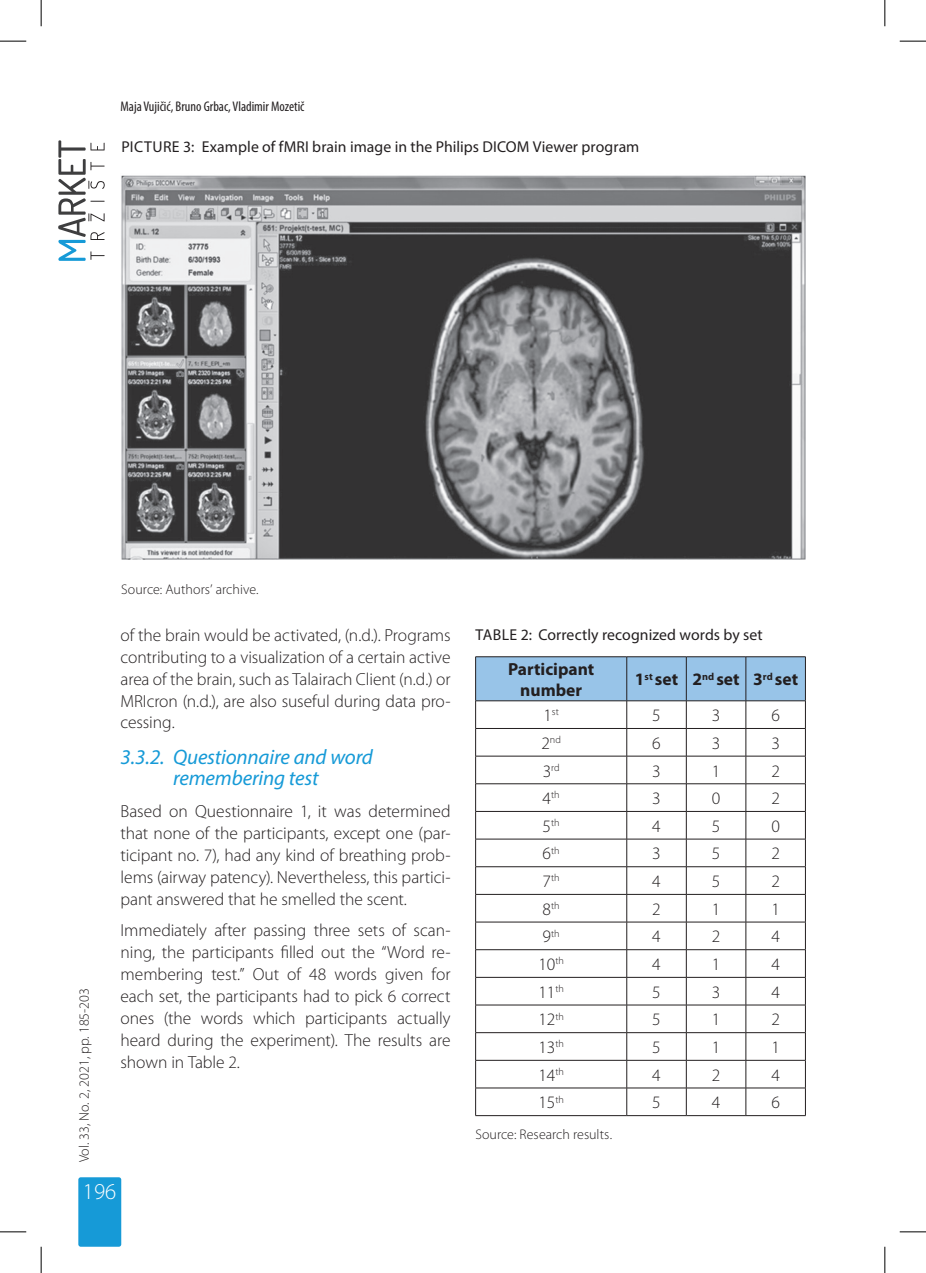
<style>
.page{position:relative;width:926px;height:1273px;background:#fff}
.page>*{position:absolute;margin:0;border:0;box-sizing:border-box;transform-origin:0 0}
.t1{font:300 22.75px "Myriad Pro";color:#fff}
.t2{font:italic 21px/21px "Myriad Pro";letter-spacing:-.01em;color:#169ad7;text-align:center}
.t3{font:300 17.5px/21.9px "Myriad Pro";letter-spacing:-.005em;color:#231f20;text-align:justify}
.t4{font:700 17.5px/21px "Myriad Pro";color:#231f20;text-align:center}
.t5{font:15.75px "Myriad Pro";letter-spacing:.005em;color:#231f20}
.t6{font:300 14px "Myriad Pro";color:#231f20}
.t7{font:condensed 14px "Myriad Pro";color:#231f20}
.t8{font:300 10.15px "Myriad Pro";color:#231f20}
.s1{font-size:17.5px}
</style>
<div class="page">
<svg style="left:58px;top:140px;width:47px;height:121px"></svg>
<div style="left:78px;top:1177px;width:43px;height:70px;background:#169ad7;border-radius:2px"></div>
<hr style="left:475px;top:656px;width:151px;height:1px;background:#231f20">
<hr style="left:626px;top:656px;width:60px;height:1px;background:#231f20">
<hr style="left:686px;top:656px;width:60px;height:1px;background:#231f20">
<hr style="left:746px;top:656px;width:59px;height:1px;background:#231f20">
<svg style="left:475px;top:657px;width:331px;height:458px"></svg>
<hr style="left:475px;top:1115px;width:151px;height:1px;background:#231f20">
<hr style="left:626px;top:1115px;width:60px;height:1px;background:#231f20">
<hr style="left:686px;top:1115px;width:60px;height:1px;background:#231f20">
<hr style="left:746px;top:1115px;width:59px;height:1px;background:#231f20">
<img style="left:121px;top:175px;width:684px;height:385px">
<svg style="left:0;top:41px;width:26px;height:1px"></svg>
<svg style="left:899px;top:41px;width:27px;height:1px"></svg>
<svg style="left:0;top:1231px;width:26px;height:1px"></svg>
<svg style="left:899px;top:1231px;width:27px;height:1px"></svg>
<svg style="left:41px;top:0;width:1px;height:26px"></svg>
<svg style="left:41px;top:1247px;width:1px;height:26px"></svg>
<svg style="left:884px;top:0;width:1px;height:26px"></svg>
<svg style="left:884px;top:1247px;width:1px;height:26px"></svg>
<p class="t7" style="left:121px;top:98px;width:185px">Maja Vujičić, Bruno Grbac, Vladimir Mozetič</p>
<p class="t5" style="left:121px;top:137px;width:519px">PICTURE 3: Example of fMRI brain image in the Philips DICOM Viewer program</p>
<p class="t6" style="left:76px;top:1162px;width:176px;rotate:-90deg">Vol. 33, No. 2, 2021, pp. 185-203</p>
<p class="t6" style="left:121px;top:582px;width:139px">Source: Authors’ archive.</p>
<p class="t3" style="left:121px;top:624px;width:331px">of the brain would be activated, (n.d.). Programs contributing to a visualization of a certain active area of the brain, such as Talairach Client (n.d.) or MRIcron (n.d.), are also suseful during data pro&shy;cessing.</p>
<p class="t2" style="left:121px;top:746px;width:254px">3.3.2. Questionnaire and word remembering test</p>
<p class="t3" style="left:121px;top:801px;width:331px">Based on Questionnaire 1, it was determined that none of the participants, except one (par&shy;ticipant no. 7), had any kind of breathing prob&shy;lems (airway patency). Nevertheless, this partici&shy;pant answered that he smelled the scent.</p>
<p class="t3" style="left:121px;top:920px;width:331px">Immediately after passing three sets of scan&shy;ning, the participants filled out the “Word re&shy;membering test.” Out of 48 words given for each set, the participants had to pick 6 correct ones (the words which participants actually heard during the experiment). The results are shown in Table 2.</p>
<h1 class="t1" style="left:83px;top:1179px;width:35px">196</h1>
<p class="t5" style="left:475px;top:625px;width:289px">TABLE 2: Correctly recognized words by set</p>
<p class="t4" style="left:508px;top:659px;width:88px">Participant number</p>
<p class="t4" style="left:635px;top:669px;width:165px">1<sup>st</sup> set 2<sup>nd</sup> set 3<sup>rd</sup> set</p>
<p class="t8" style="left:543px;top:706px;width:17px"><span class="s1">1</span>st</p>
<p class="t3" style="left:652px;top:705px;width:10px">5</p>
<p class="t3" style="left:712px;top:705px;width:10px">3</p>
<p class="t3" style="left:771px;top:705px;width:10px">6</p>
<p class="t8" style="left:541px;top:734px;width:21px"><span class="s1">2</span>nd</p>
<p class="t3" style="left:652px;top:732px;width:10px">6</p>
<p class="t3" style="left:712px;top:732px;width:10px">3</p>
<p class="t3" style="left:771px;top:732px;width:10px">3</p>
<p class="t8" style="left:542px;top:762px;width:18px"><span class="s1">3</span>rd</p>
<p class="t3" style="left:652px;top:760px;width:10px">3</p>
<p class="t3" style="left:712px;top:760px;width:10px">1</p>
<p class="t3" style="left:771px;top:760px;width:10px">2</p>
<p class="t8" style="left:542px;top:789px;width:19px"><span class="s1">4</span>th</p>
<p class="t3" style="left:652px;top:788px;width:10px">3</p>
<p class="t3" style="left:712px;top:788px;width:10px">0</p>
<p class="t3" style="left:771px;top:788px;width:10px">2</p>
<p class="t8" style="left:542px;top:817px;width:19px"><span class="s1">5</span>th</p>
<p class="t3" style="left:652px;top:815px;width:10px">4</p>
<p class="t3" style="left:712px;top:815px;width:10px">5</p>
<p class="t3" style="left:771px;top:815px;width:10px">0</p>
<p class="t8" style="left:542px;top:845px;width:19px"><span class="s1">6</span>th</p>
<p class="t3" style="left:652px;top:843px;width:10px">3</p>
<p class="t3" style="left:712px;top:843px;width:10px">5</p>
<p class="t3" style="left:771px;top:843px;width:10px">2</p>
<p class="t8" style="left:542px;top:872px;width:19px"><span class="s1">7</span>th</p>
<p class="t3" style="left:652px;top:871px;width:10px">4</p>
<p class="t3" style="left:712px;top:871px;width:10px">5</p>
<p class="t3" style="left:771px;top:871px;width:10px">2</p>
<p class="t8" style="left:542px;top:900px;width:19px"><span class="s1">8</span>th</p>
<p class="t3" style="left:652px;top:898px;width:10px">2</p>
<p class="t3" style="left:712px;top:898px;width:10px">1</p>
<p class="t3" style="left:771px;top:898px;width:10px">1</p>
<p class="t8" style="left:542px;top:928px;width:19px"><span class="s1">9</span>th</p>
<p class="t3" style="left:652px;top:926px;width:10px">4</p>
<p class="t3" style="left:712px;top:926px;width:10px">2</p>
<p class="t3" style="left:771px;top:926px;width:10px">4</p>
<p class="t3" style="left:538px;top:953px;width:27px">10<sup>th</sup></p>
<p class="t3" style="left:652px;top:953px;width:10px">4</p>
<p class="t3" style="left:712px;top:953px;width:10px">1</p>
<p class="t3" style="left:771px;top:953px;width:10px">4</p>
<p class="t3" style="left:538px;top:981px;width:27px">11<sup>th</sup></p>
<p class="t3" style="left:652px;top:981px;width:10px">5</p>
<p class="t3" style="left:712px;top:981px;width:10px">3</p>
<p class="t3" style="left:771px;top:981px;width:10px">4</p>
<p class="t3" style="left:538px;top:1009px;width:27px">12<sup>th</sup></p>
<p class="t3" style="left:652px;top:1009px;width:10px">5</p>
<p class="t3" style="left:712px;top:1009px;width:10px">1</p>
<p class="t3" style="left:771px;top:1009px;width:10px">2</p>
<p class="t3" style="left:538px;top:1036px;width:27px">13<sup>th</sup></p>
<p class="t3" style="left:652px;top:1036px;width:10px">5</p>
<p class="t3" style="left:712px;top:1036px;width:10px">1</p>
<p class="t3" style="left:771px;top:1036px;width:10px">1</p>
<p class="t3" style="left:538px;top:1064px;width:27px">14<sup>th</sup></p>
<p class="t3" style="left:652px;top:1064px;width:10px">4</p>
<p class="t3" style="left:712px;top:1064px;width:10px">2</p>
<p class="t3" style="left:771px;top:1064px;width:10px">4</p>
<p class="t3" style="left:538px;top:1092px;width:27px">15<sup>th</sup></p>
<p class="t3" style="left:652px;top:1092px;width:10px">5</p>
<p class="t3" style="left:712px;top:1092px;width:10px">4</p>
<p class="t3" style="left:771px;top:1092px;width:10px">6</p>
<p class="t6" style="left:475px;top:1127px;width:138px">Source: Research results.</p>
</div>
